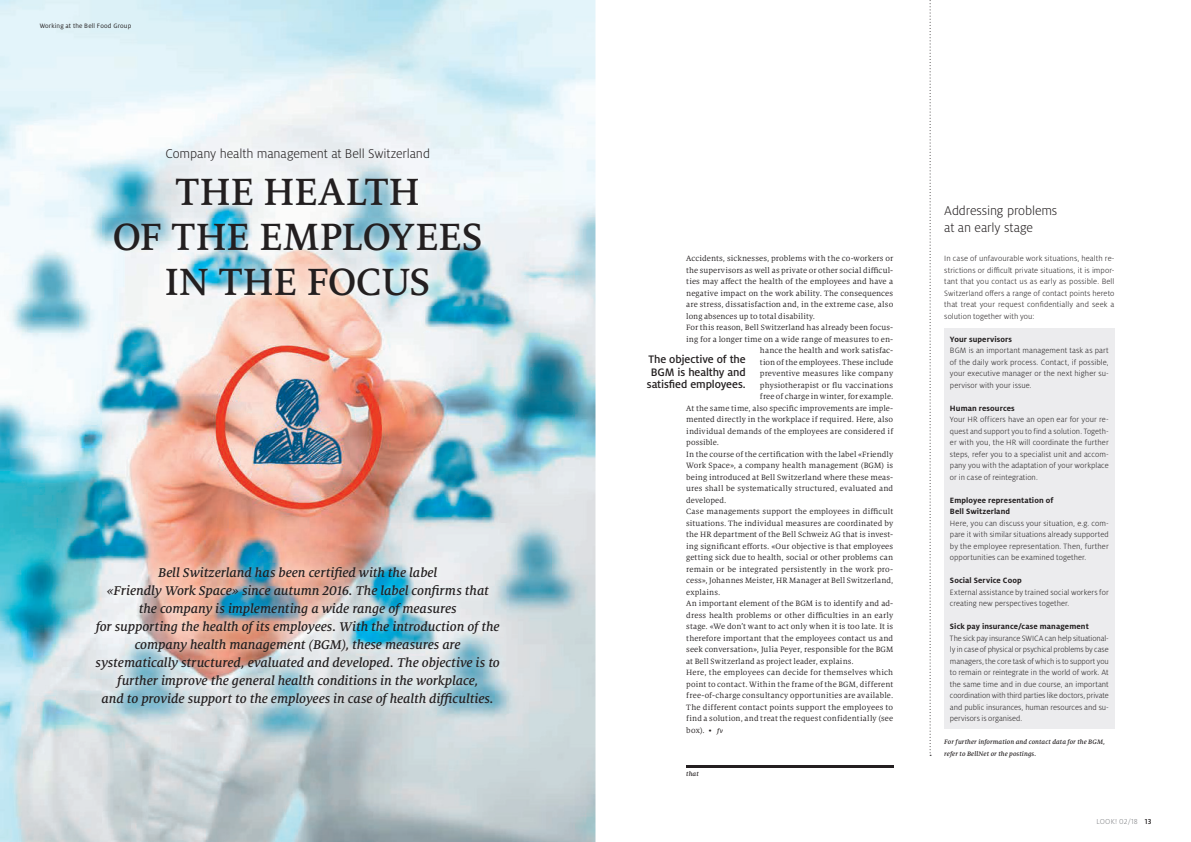
<style>
.page{position:relative;width:1191px;height:842px;background:#fff}
.page>*{position:absolute;margin:0;border:0;box-sizing:border-box;transform-origin:0 0}
.t1{font:500 42px/45px "Milo Serif Pro";color:#231f20;text-align:center}
.t2{font:italic 500 14px/18px "Milo Serif Pro";letter-spacing:-.005em;color:#231f20;text-align:center}
.t3{font:300 14px/16.8px "Milo Pro";letter-spacing:-.01em;color:#231f20}
.t4{font:500 12px/12.5px "Milo Pro";letter-spacing:-.01em;color:#231f20;text-align:center}
.t5{font:8.5px "Milo Serif Pro";letter-spacing:.01em;color:#231f20}
.t6{font:300 8.5px/11.5px "Milo Pro";letter-spacing:.01em;color:#231f20;text-align:justify}
.t7{font:700 8.5px/11.5px "Milo Pro";letter-spacing:.015em;color:#231f20}
.t8{font:8.5px "Milo Serif Pro";letter-spacing:.03em;color:#231f20}
.t9{font:300 8px "Milo Pro";letter-spacing:.01em;color:#808285}
.t10{font:italic 500 7px/11.5px "Milo Serif Pro";letter-spacing:.01em;color:#231f20}
.t11{font:7px "Milo Pro";letter-spacing:.02em;color:#231f20}
.s1{font-weight:500;font-style:italic;font-size:7px}
.s2{font-weight:500;color:#231f20}
</style>
<div class="page">
<img style="left:0;top:0;width:595px;height:842px">
<img style="left:105px;top:170px;width:385px;height:135px">
<img style="left:87px;top:558px;width:421px;height:157px">
<img style="left:595px;top:0;width:1px;height:842px">
<div style="left:944px;top:329px;width:170px;height:400px;background:#ececee"></div>
<hr style="left:686px;top:765px;width:207px;height:2px;background:#231f20">
<svg style="left:929px;top:0;width:2px;height:756px"></svg>
<p class="t11" style="left:40px;top:22px;width:93px">Working at the Bell Food Group</p>
<h2 class="t3" style="left:165px;top:145px;width:266px">Company health management at Bell Switzerland</h2>
<h1 class="t1" style="left:113px;top:169px;width:371px">THE HEALTH<br>OF THE EMPLOYEES<br>IN THE FOCUS</h1>
<p class="t2" style="left:96px;top:564px;width:406px">Bell Switzerland has been certified with the label<br>«Friendly Work Space» since autumn 2016. The label confirms that<br>the company is implementing a wide range of measures<br>for supporting the health of its employees. With the introduction of the company health management (BGM), these measures are systematically structured, evaluated and developed. The objective is to further improve the general health conditions in the workplace,<br>and to provide support to the employees in case of health difficulties.</p>
<p class="t5" style="left:686px;top:254px;width:208px">Accidents, sicknesses, problems with the co-workers or</p>
<p class="t5" style="left:686px;top:265px;width:208px">the supervisors as well as private or other social difficul-</p>
<p class="t5" style="left:686px;top:277px;width:208px">ties may affect the health of the employees and have a</p>
<p class="t5" style="left:686px;top:288px;width:208px">negative impact on the work ability. The consequences</p>
<p class="t5" style="left:686px;top:300px;width:208px">are stress, dissatisfaction and, in the extreme case, also</p>
<p class="t5" style="left:686px;top:311px;width:130px">long absences up to total disability.</p>
<p class="t5" style="left:686px;top:323px;width:208px">For this reason, Bell Switzerland has already been focus-</p>
<p class="t5" style="left:686px;top:334px;width:208px">ing for a longer time on a wide range of measures to en-</p>
<p class="t5" style="left:760px;top:346px;width:135px">hance the health and work satisfac-</p>
<p class="t5" style="left:760px;top:357px;width:135px">tion of the employees. These include</p>
<p class="t5" style="left:760px;top:369px;width:135px">preventive measures like company</p>
<p class="t5" style="left:760px;top:380px;width:135px">physiotherapist or flu vaccinations</p>
<p class="t5" style="left:760px;top:392px;width:135px">free of charge in winter, for example.</p>
<p class="t5" style="left:686px;top:403px;width:208px">At the same time, also specific improvements are imple-</p>
<p class="t5" style="left:686px;top:415px;width:208px">mented directly in the workplace if required. Here, also</p>
<p class="t5" style="left:686px;top:426px;width:208px">individual demands of the employees are considered if</p>
<p class="t5" style="left:686px;top:438px;width:34px">possible.</p>
<p class="t5" style="left:686px;top:449px;width:208px">In the course of the certification with the label «Friendly</p>
<p class="t5" style="left:686px;top:461px;width:208px">Work Space», a company health management (BGM) is</p>
<p class="t5" style="left:686px;top:472px;width:208px">being introduced at Bell Switzerland where these meas-</p>
<p class="t5" style="left:686px;top:484px;width:208px">ures shall be systematically structured, evaluated and</p>
<p class="t5" style="left:686px;top:495px;width:42px">developed.</p>
<p class="t5" style="left:686px;top:507px;width:208px">Case managements support the employees in difficult</p>
<p class="t5" style="left:686px;top:518px;width:208px">situations. The individual measures are coordinated by</p>
<p class="t5" style="left:686px;top:530px;width:208px">the HR department of the Bell Schweiz AG that is invest-</p>
<p class="t5" style="left:686px;top:541px;width:208px">ing significant efforts. «Our objective is that employees</p>
<p class="t5" style="left:686px;top:553px;width:208px">getting sick due to health, social or other problems can</p>
<p class="t5" style="left:686px;top:564px;width:208px">remain or be integrated persistently in the work pro-</p>
<p class="t5" style="left:686px;top:576px;width:208px">cess», Johannes Meister, HR Manager at Bell Switzerland,</p>
<p class="t5" style="left:686px;top:587px;width:36px">explains.</p>
<p class="t5" style="left:686px;top:599px;width:208px">An important element of the BGM is to identify and ad-</p>
<p class="t5" style="left:686px;top:610px;width:208px">dress health problems or other difficulties in an early</p>
<p class="t5" style="left:686px;top:622px;width:208px">stage. «We don’t want to act only when it is too late. It is</p>
<p class="t5" style="left:686px;top:633px;width:208px">therefore important that the employees contact us and</p>
<p class="t5" style="left:686px;top:645px;width:208px">seek conversation», Julia Peyer, responsible for the BGM</p>
<p class="t5" style="left:686px;top:656px;width:169px">at Bell Switzerland as project leader, explains.</p>
<p class="t5" style="left:686px;top:668px;width:208px">Here, the employees can decide for themselves which</p>
<p class="t5" style="left:686px;top:679px;width:208px">point to contact. Within the frame of the BGM, different</p>
<p class="t8" style="left:686px;top:691px;width:208px">free-of-charge consultancy opportunities are available.</p>
<p class="t5" style="left:686px;top:702px;width:208px">The different contact points support the employees to</p>
<p class="t5" style="left:686px;top:714px;width:208px">find a solution, and treat the request confidentially (see</p>
<p class="t5" style="left:686px;top:725px;width:39px">box). • <span class="s1">fv</span></p>
<p class="t10" style="left:686px;top:768px;width:14px">that</p>
<h3 class="t4" style="left:647px;top:353px;width:100px">The objective of the<br>BGM is healthy and satisfied employees.</h3>
<h2 class="t3" style="left:944px;top:203px;width:115px">Addressing problems at an early stage</h2>
<p class="t6" style="left:944px;top:253px;width:172px">In case of unfavourable work situations, health re&shy;strictions or difficult private situations, it is impor&shy;tant that you contact us as early as possible. Bell Switzerland offers a range of contact points hereto that treat your request confidentially and seek a solution together with you:</p>
<p class="t7" style="left:950px;top:333px;width:64px">Your supervisors</p>
<p class="t6" style="left:950px;top:345px;width:160px">BGM is an important management task as part of the daily work process. Contact, if possible, your executive manager or the next higher su&shy;pervisor with your issue.</p>
<p class="t7" style="left:950px;top:402px;width:66px">Human resources</p>
<p class="t6" style="left:950px;top:414px;width:160px">Your HR officers have an open ear for your re&shy;quest and support you to find a solution. Togeth&shy;er with you, the HR will coordinate the further steps, refer you to a specialist unit and accom&shy;pany you with the adaptation of your workplace or in case of reintegration.</p>
<p class="t7" style="left:950px;top:494px;width:105px">Employee representation of<br>Bell Switzerland</p>
<p class="t6" style="left:950px;top:517px;width:160px">Here, you can discuss your situation, e.g. com&shy;pare it with similar situations already supported by the employee representation. Then, further opportunities can be examined together.</p>
<p class="t7" style="left:950px;top:575px;width:73px">Social Service Coop</p>
<p class="t6" style="left:950px;top:586px;width:160px">External assistance by trained social workers for creating new perspectives together.</p>
<p class="t7" style="left:950px;top:621px;width:140px">Sick pay insurance/case management</p>
<p class="t6" style="left:950px;top:632px;width:160px">The sick pay insurance SWICA can help situational&shy;ly in case of physical or psychical problems by case managers, the core task of which is to support you to remain or reintegrate in the world of work. At the same time and in due course, an important coordination with third parties like doctors, private and public insurances, human resources and su&shy;pervisors is organised.</p>
<p class="t10" style="left:944px;top:736px;width:162px">For further information and contact data for the BGM, refer to BellNet or the postings.</p>
<p class="t9" style="left:1096px;top:817px;width:56px">LOOK! 02/18 <span class="s2">13</span></p>
</div>
